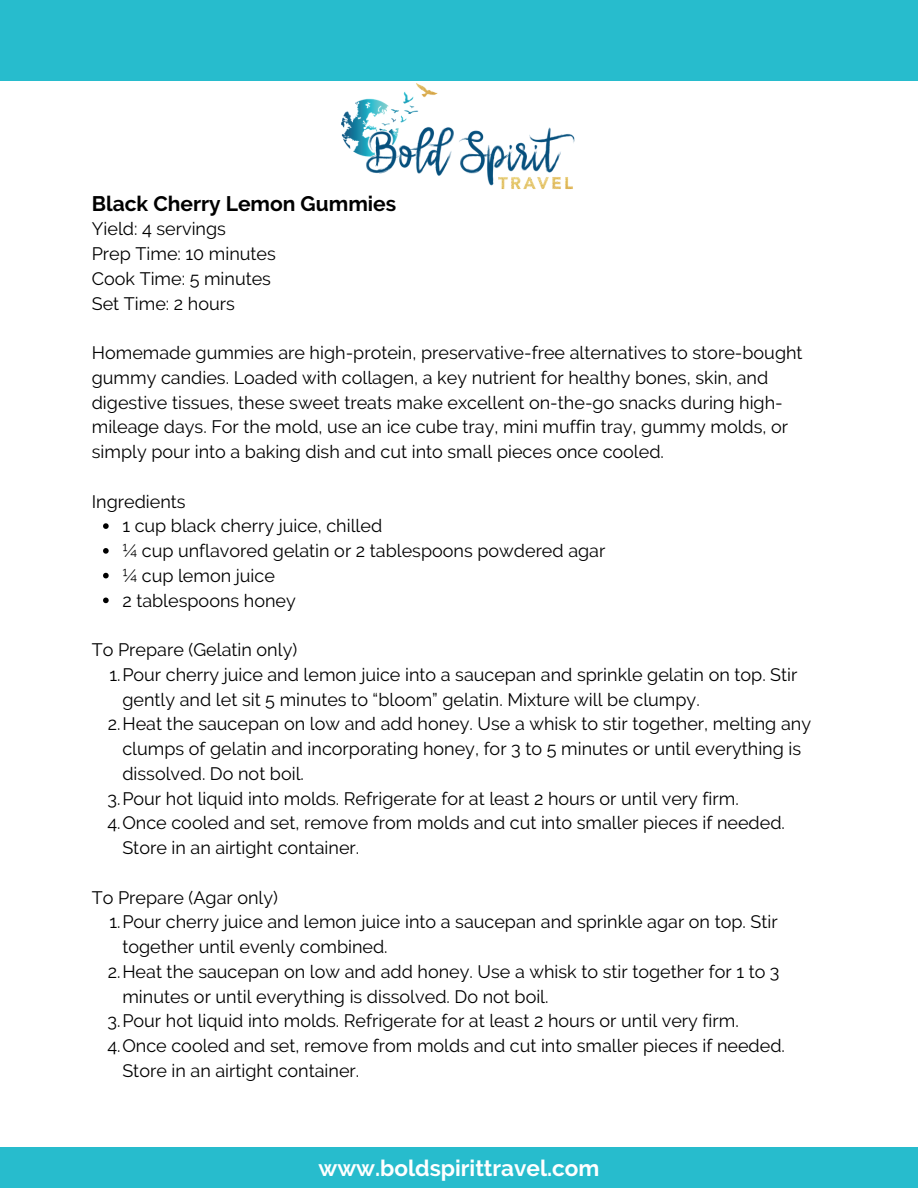
<style>
.page{position:relative;width:918px;height:1188px;background:#fff}
.page>*{position:absolute;margin:0;border:0;box-sizing:border-box;transform-origin:0 0}
.t1{font:700 22.5px "Raleway";color:#fff}
.t2{font:700 21px "Raleway";color:#000}
.t3{font:18px/24.8px "Raleway";color:#000}
</style>
<div class="page">
<div style="left:0;top:0;width:918px;height:81px;background:#27bccd"></div>
<div style="left:0;top:1148px;width:918px;height:40px;background:#27bccd"></div>
<img style="left:342px;top:83px;width:233px;height:106px">
<svg style="left:103px;top:523px;width:6px;height:6px"></svg>
<svg style="left:103px;top:548px;width:6px;height:6px"></svg>
<svg style="left:103px;top:573px;width:6px;height:5px"></svg>
<svg style="left:103px;top:598px;width:6px;height:5px"></svg>
<p class="t2" style="left:92px;top:191px;width:306px">Black Cherry Lemon Gummies</p>
<p class="t3" style="left:92px;top:217px;width:136px">Yield: 4 servings</p>
<p class="t3" style="left:92px;top:241px;width:186px">Prep Time: 10 minutes</p>
<p class="t3" style="left:92px;top:266px;width:181px">Cook Time: 5 minutes</p>
<p class="t3" style="left:92px;top:291px;width:145px">Set Time: 2 hours</p>
<p class="t3" style="left:92px;top:340px;width:712px">Homemade gummies are high-protein, preservative-free alternatives to store-bought gummy candies. Loaded with collagen, a key nutrient for healthy bones, skin, and digestive tissues, these sweet treats make excellent on-the-go snacks during high&shy;mileage days. For the mold, use an ice cube tray, mini muffin tray, gummy molds, or simply pour into a baking dish and cut into small pieces once cooled.</p>
<p class="t3" style="left:92px;top:489px;width:95px">Ingredients</p>
<p class="t3" style="left:122px;top:514px;width:261px">1 cup black cherry juice, chilled</p>
<p class="t3" style="left:122px;top:538px;width:485px">¼ cup unflavored gelatin or 2 tablespoons powdered agar</p>
<p class="t3" style="left:122px;top:563px;width:154px">¼ cup lemon juice</p>
<p class="t3" style="left:122px;top:588px;width:175px">2 tablespoons honey</p>
<p class="t3" style="left:92px;top:637px;width:207px">To Prepare (Gelatin only)</p>
<p class="t3" style="left:122px;top:662px;width:677px;text-indent:-13px">1.Pour cherry juice and lemon juice into a saucepan and sprinkle gelatin on top. Stir gently and let sit 5 minutes to “bloom” gelatin. Mixture will be clumpy.</p>
<p class="t3" style="left:122px;top:712px;width:690px;text-indent:-15px">2.Heat the saucepan on low and add honey. Use a whisk to stir together, melting any clumps of gelatin and incorporating honey, for 3 to 5 minutes or until everything is dissolved. Do not boil.</p>
<p class="t3" style="left:108px;top:786px;width:633px">3.Pour hot liquid into molds. Refrigerate for at least 2 hours or until very firm.</p>
<p class="t3" style="left:122px;top:811px;width:664px;text-indent:-15px">4.Once cooled and set, remove from molds and cut into smaller pieces if needed.<br>Store in an airtight container.</p>
<p class="t3" style="left:92px;top:885px;width:188px">To Prepare (Agar only)</p>
<p class="t3" style="left:122px;top:910px;width:657px;text-indent:-13px">1.Pour cherry juice and lemon juice into a saucepan and sprinkle agar on top. Stir together until evenly combined.</p>
<p class="t3" style="left:122px;top:959px;width:659px;text-indent:-15px">2.Heat the saucepan on low and add honey. Use a whisk to stir together for 1 to 3 minutes or until everything is dissolved. Do not boil.</p>
<p class="t3" style="left:108px;top:1009px;width:633px">3.Pour hot liquid into molds. Refrigerate for at least 2 hours or until very firm.</p>
<p class="t3" style="left:122px;top:1033px;width:664px;text-indent:-15px">4.Once cooled and set, remove from molds and cut into smaller pieces if needed.<br>Store in an airtight container.</p>
<p class="t1" style="left:318px;top:1155px;width:283px">www.boldspirittravel.com</p>
</div>
